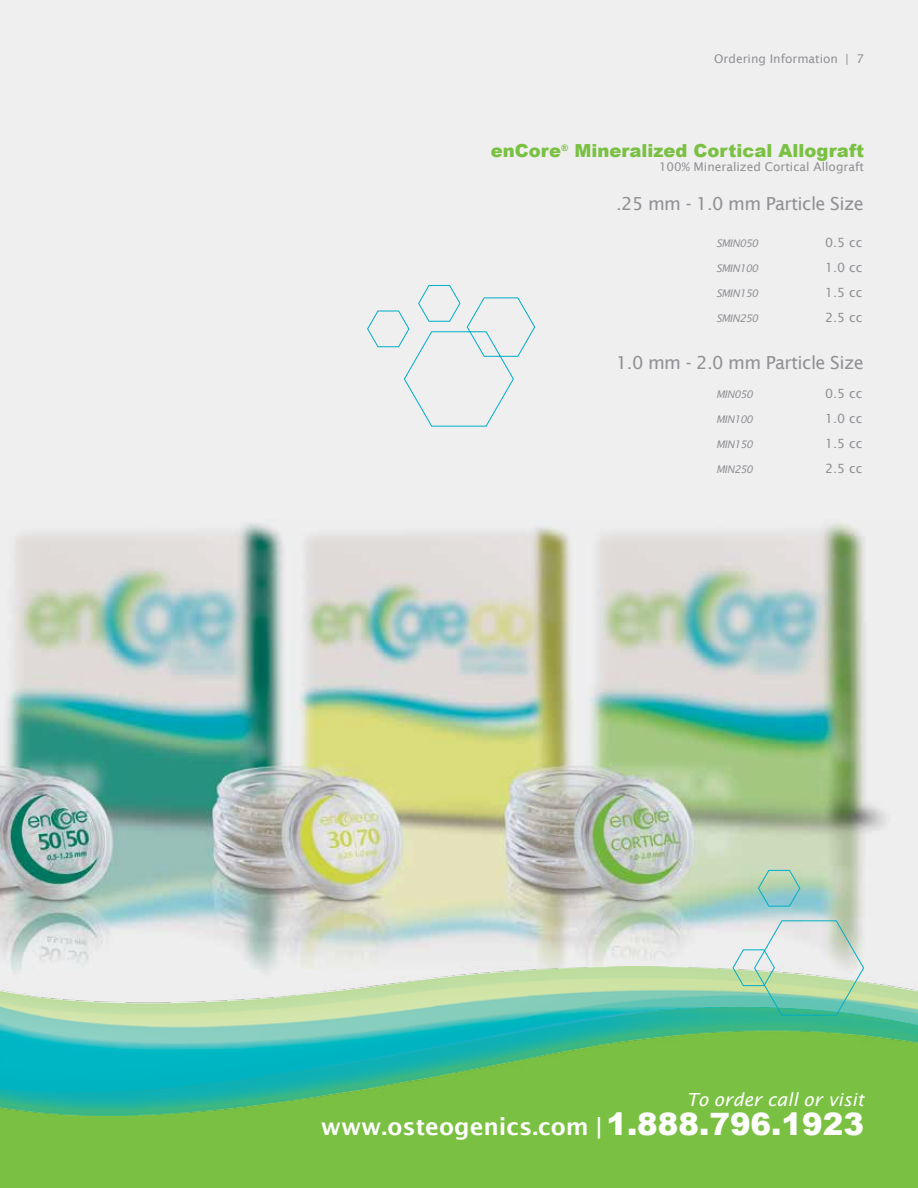
<style>
.page{position:relative;width:918px;height:1188px;background:#fff}
.page>*{position:absolute;margin:0;border:0;box-sizing:border-box;transform-origin:0 0}
.t1{font:600 23.55px "Lucida Sans";color:#fff}
.t2{font:18px "Lucida Sans";letter-spacing:-.03em;color:#919195}
.t3{font:900 18px "Arial";color:#7ac143}
.t4{font:italic 18px "Lucida Sans";color:#fff}
.t5{font:12.75px "Lucida Sans";color:#919195}
.t6{font:12px "Lucida Sans";color:#919195}
.t7{font:italic 10.5px "Lucida Sans";letter-spacing:-.05em;color:#919195}
.s1{font-family:"Arial";font-weight:900;font-size:30.9px}
</style>
<div class="page">
<div style="left:1px;top:0;width:917px;height:1188px;background:#efeff0"></div>
<img style="left:0;top:520px;width:885px;height:446px">
<div style="left:0;top:1115px;width:918px;height:73px;background:#7ac143"></div>
<svg style="left:367px;top:285px;width:169px;height:142px"></svg>
<img style="left:0;top:966px;width:918px;height:149px">
<svg style="left:732px;top:870px;width:132px;height:146px"></svg>
<p class="t6" style="left:714px;top:52px;width:151px">Ordering Information | 7</p>
<h2 class="t3" style="left:491px;top:137px;width:375px">enCore<sup>®</sup> Mineralized Cortical Allograft</h2>
<p class="t6" style="left:659px;top:160px;width:206px">100% Mineralized Cortical Allograft</p>
<h2 class="t2" style="left:616px;top:193px;width:249px">.25 mm - 1.0 mm Particle Size</h2>
<p class="t7" style="left:716px;top:237px;width:44px">SMIN050</p>
<p class="t5" style="left:825px;top:235px;width:39px">0.5 cc</p>
<p class="t7" style="left:716px;top:262px;width:44px">SMIN100</p>
<p class="t5" style="left:825px;top:260px;width:39px">1.0 cc</p>
<p class="t7" style="left:716px;top:287px;width:44px">SMIN150</p>
<p class="t5" style="left:825px;top:285px;width:39px">1.5 cc</p>
<p class="t7" style="left:716px;top:312px;width:44px">SMIN250</p>
<p class="t5" style="left:825px;top:310px;width:39px">2.5 cc</p>
<h2 class="t2" style="left:616px;top:353px;width:249px">1.0 mm - 2.0 mm Particle Size</h2>
<p class="t7" style="left:716px;top:388px;width:38px">MIN050</p>
<p class="t5" style="left:825px;top:386px;width:39px">0.5 cc</p>
<p class="t7" style="left:716px;top:413px;width:38px">MIN100</p>
<p class="t5" style="left:825px;top:411px;width:39px">1.0 cc</p>
<p class="t7" style="left:716px;top:438px;width:38px">MIN150</p>
<p class="t5" style="left:825px;top:436px;width:39px">1.5 cc</p>
<p class="t7" style="left:716px;top:464px;width:38px">MIN250</p>
<p class="t5" style="left:825px;top:462px;width:39px">2.5 cc</p>
<h2 class="t4" style="left:687px;top:1089px;width:179px">To order call or visit</h2>
<h1 class="t1" style="left:321px;top:1113px;width:545px">www.osteogenics.com | <span class="s1">1.888.796.1923</span></h1>
</div>
